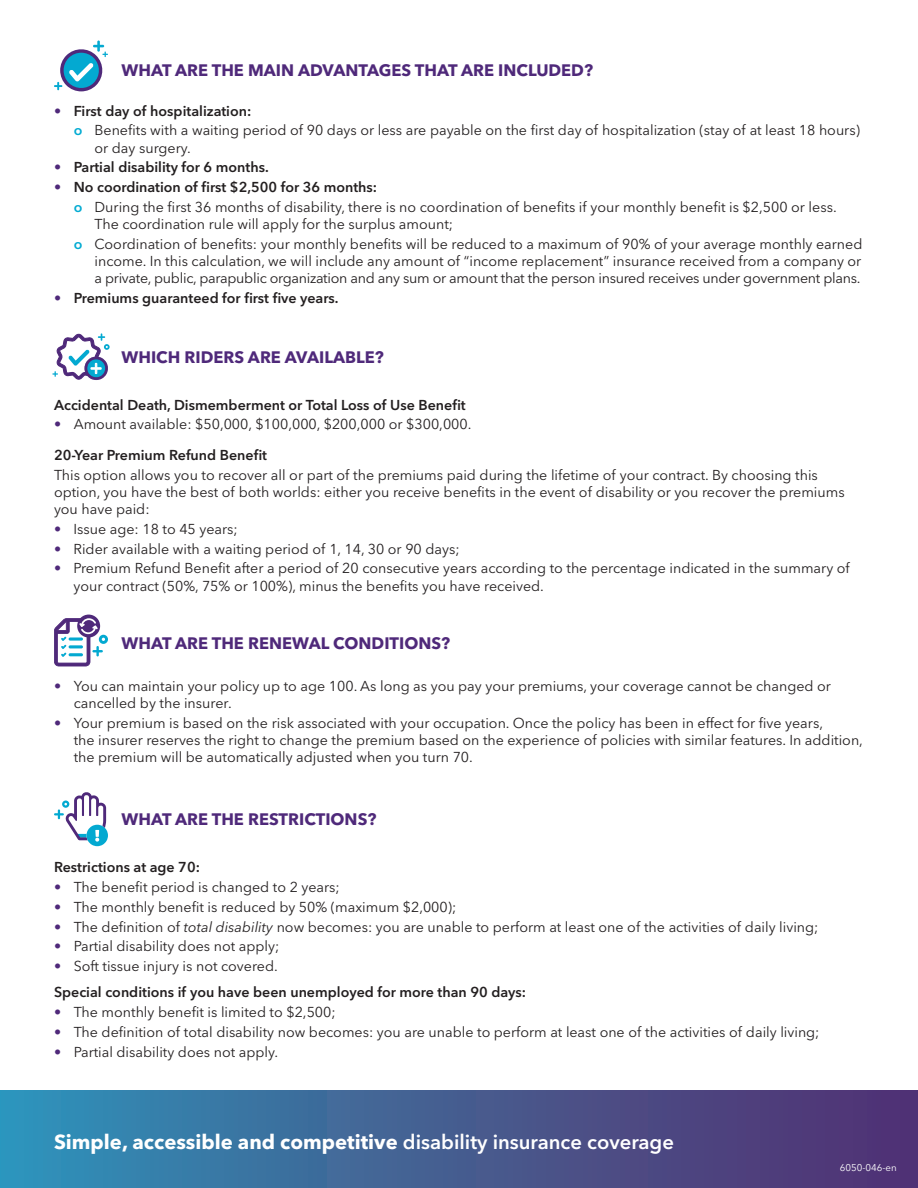
<style>
.page{position:relative;width:918px;height:1188px;background:#fff}
.page>*{position:absolute;margin:0;border:0;box-sizing:border-box;transform-origin:0 0}
.t1{font:700 20.25px "Avenir Next LT Pro";color:#fff}
.t2{font:700 16.5px "Avenir Next LT Pro";color:#4f297a}
.t3{font:14.25px/17.1px "Avenir Next LT Pro";color:#231f20}
.sous-titre{font:600 14.25px "Avenir Next LT Pro";color:#231f20}
.t4{font:9.75px "Avenir Next LT Pro";color:#fff}
.s1{font-weight:400;color:#4f297a}
.s2{font-weight:600;color:#03abd2}
.s3{color:#4f297a}
.s4{font-style:italic}
.s5{font-weight:600}
</style>
<div class="page">
<svg style="left:54px;top:40px;width:54px;height:51px"></svg>
<div style="left:77px;top:615px;width:23px;height:22px;background:#4f297a;border-radius:50%"></div>
<svg style="left:54px;top:618px;width:54px;height:48px"></svg>
<div style="left:0;top:1090px;width:918px;height:98px;background:linear-gradient(to right,#3191b7,#552c6e)"></div>
<svg style="left:54px;top:792px;width:54px;height:54px"></svg>
<svg style="left:52px;top:333px;width:58px;height:47px"></svg>
<p class="t2" style="left:122px;top:60px;width:473px">WHAT ARE THE MAIN ADVANTAGES THAT ARE INCLUDED?</p>
<p class="sous-titre" style="left:54px;top:102px;width:199px"><span class="s1">•</span> First day of hospitalization:</p>
<p class="t3" style="left:94px;top:122px;width:767px;text-indent:-21px"><span class="s2">o</span> Benefits with a waiting period of 90 days or less are payable on the first day of hospitalization (stay of at least 18 hours) or day surgery.</p>
<p class="sous-titre" style="left:54px;top:159px;width:216px"><span class="s1">•</span> Partial disability for 6 months.</p>
<p class="sous-titre" style="left:54px;top:179px;width:325px"><span class="s3">•</span> No coordination of first $2,500 for 36 months:</p>
<p class="t3" style="left:94px;top:198px;width:744px;text-indent:-21px"><span class="s2">o</span> During the first 36 months of disability, there is no coordination of benefits if your monthly benefit is $2,500 or less.<br>The coordination rule will apply for the surplus amount;</p>
<p class="t3" style="left:94px;top:235px;width:769px;text-align:justify;text-indent:-21px"><span class="s2">o</span> Coordination of benefits: your monthly benefits will be reduced to a maximum of 90% of your average monthly earned income. In this calculation, we will include any amount of “income replacement” insurance received from a company or a private, public, parapublic organization and any sum or amount that the person insured receives under government plans.</p>
<p class="sous-titre" style="left:54px;top:289px;width:286px"><span class="s3">•</span> Premiums guaranteed for first five years.</p>
<p class="t2" style="left:122px;top:347px;width:264px">WHICH RIDERS ARE AVAILABLE?</p>
<p class="sous-titre" style="left:54px;top:396px;width:413px">Accidental Death, Dismemberment or Total Loss of Use Benefit</p>
<p class="t3" style="left:54px;top:416px;width:419px"><span class="s3">•</span> Amount available: $50,000, $100,000, $200,000 or $300,000.</p>
<p class="sous-titre" style="left:54px;top:446px;width:215px">20-Year Premium Refund Benefit</p>
<p class="t3" style="left:54px;top:466px;width:792px">This option allows you to recover all or part of the premiums paid during the lifetime of your contract. By choosing this option, you have the best of both worlds: either you receive benefits in the event of disability or you recover the premiums you have paid:</p>
<p class="t3" style="left:54px;top:520px;width:185px"><span class="s3">•</span> Issue age: 18 to 45 years;</p>
<p class="t3" style="left:54px;top:540px;width:407px"><span class="s3">•</span> Rider available with a waiting period of 1, 14, 30 or 90 days;</p>
<p class="t3" style="left:74px;top:560px;width:778px;text-indent:-20px"><span class="s3">•</span> Premium Refund Benefit after a period of 20 consecutive years according to the percentage indicated in the summary of your contract (50%, 75% or 100%), minus the benefits you have received.</p>
<p class="t2" style="left:122px;top:633px;width:330px">WHAT ARE THE RENEWAL CONDITIONS?</p>
<p class="t3" style="left:74px;top:677px;width:759px;text-indent:-20px"><span class="s3">•</span> You can maintain your policy up to age 100. As long as you pay your premiums, your coverage cannot be changed or cancelled by the insurer.</p>
<p class="t3" style="left:74px;top:714px;width:791px;text-indent:-20px"><span class="s3">•</span> Your premium is based on the risk associated with your occupation. Once the policy has been in effect for five years,<br>the insurer reserves the right to change the premium based on the experience of policies with similar features. In addition, the premium will be automatically adjusted when you turn 70.</p>
<p class="t2" style="left:122px;top:810px;width:256px">WHAT ARE THE RESTRICTIONS?</p>
<p class="sous-titre" style="left:54px;top:858px;width:147px">Restrictions at age 70:</p>
<p class="t3" style="left:54px;top:878px;width:287px"><span class="s3">•</span> The benefit period is changed to 2 years;</p>
<p class="t3" style="left:54px;top:898px;width:404px"><span class="s3">•</span> The monthly benefit is reduced by 50% (maximum $2,000);</p>
<p class="t3" style="left:54px;top:918px;width:766px"><span class="s3">•</span> The definition of <span class="s4">total disability</span> now becomes: you are unable to perform at least one of the activities of daily living;</p>
<p class="t3" style="left:54px;top:938px;width:227px"><span class="s3">•</span> Partial disability does not apply;</p>
<p class="t3" style="left:54px;top:958px;width:225px"><span class="s3">•</span> Soft tissue injury is not covered.</p>
<p class="sous-titre" style="left:54px;top:983px;width:474px">Special conditions if you have been unemployed for more than 90 days:</p>
<p class="t3" style="left:54px;top:1003px;width:283px"><span class="s3">•</span> The monthly benefit is limited to $2,500;</p>
<p class="t3" style="left:54px;top:1023px;width:767px"><span class="s3">•</span> The definition of total disability now becomes: you are unable to perform at least one of the activities of daily living;</p>
<p class="t3" style="left:54px;top:1043px;width:226px"><span class="s3">•</span> Partial disability does not apply.</p>
<p class="t1" style="left:54px;top:1129px;width:622px">Simple, accessible and competitive <span class="s5">disability insurance coverage</span></p>
<p class="t4" style="left:840px;top:1161px;width:59px">6050-046-en</p>
</div>
